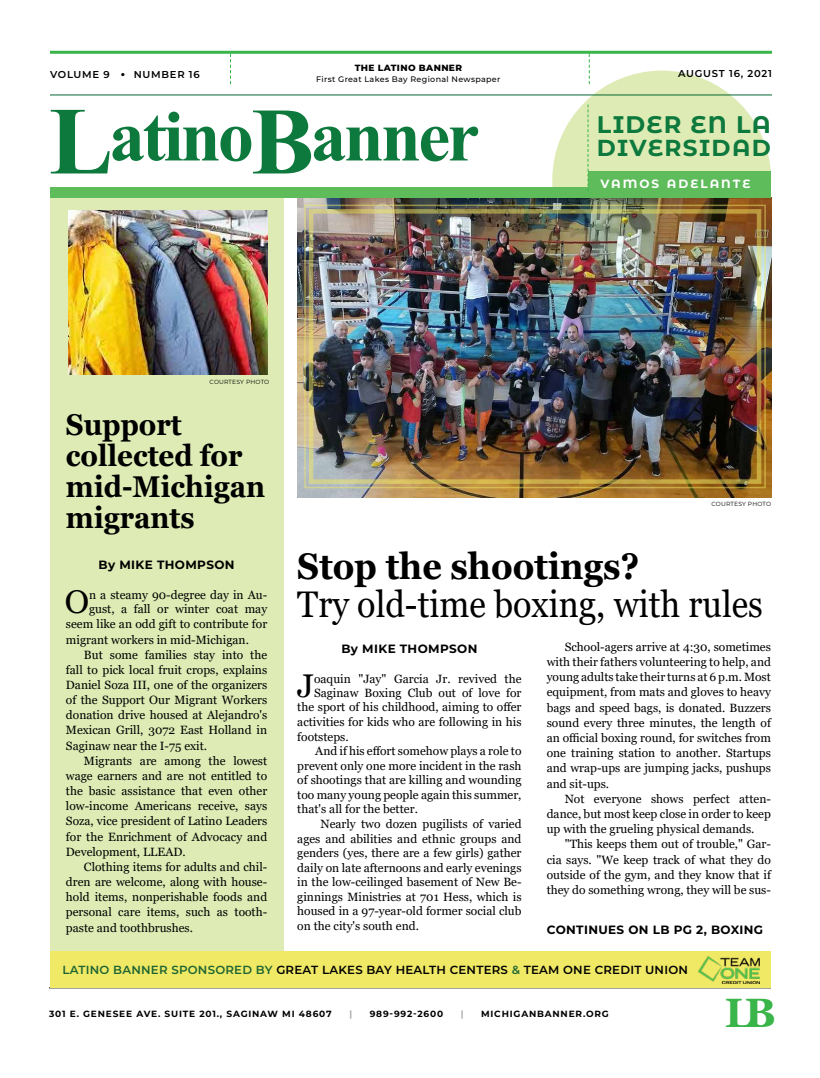
<style>
.page{position:relative;width:820px;height:1078px;background:#fff}
.page>*{position:absolute;margin:0;border:0;box-sizing:border-box;transform-origin:0 0}
.t1{font:700 72px "Times New Roman";letter-spacing:-.04em;color:#0e793d}
.t2{font:700 41px "Georgia";color:#39b54a}
.t3{font:37px "Georgia";color:#000;scale:.92 1}
.t4{font:700 37px "Georgia";color:#000;scale:.92 1}
.t5{font:32.8px "Georgia";color:#000}
.t6{font:700 30px/31px "Georgia";color:#000;scale:.92 1}
.t7{font:700 24px "Montserrat Alternates";letter-spacing:.05em;color:#0d793d}
.t8{font:700 23.1px "Montserrat Alternates";letter-spacing:.06em;color:#0d793d}
.t9{font:12px/15.2px "Georgia";color:#000;text-align:justify}
.t10{font:700 12px "Montserrat";letter-spacing:.03em;color:#000}
.t11{font:700 12px "Montserrat Alternates";letter-spacing:.17em;color:#fff}
.t12{font:600 11.8px "Montserrat";letter-spacing:.02em;color:#000}
.t13{font:600 10px "Montserrat";letter-spacing:.075em;color:#000101}
.t14{font:700 9px "Montserrat";letter-spacing:.09em;color:#000}
.t15{font:800 9px "Montserrat";letter-spacing:.04em;color:#000101}
.t16{font:700 9px "Montserrat";color:#aaaaab}
.t17{font:500 8px "Montserrat";letter-spacing:.04em;color:#000101}
.t18{font:6px "Montserrat";letter-spacing:.02em;color:#000101}
.s1{font-size:96px}
.s2{font-size:95px}
.s3{color:#1f6533}
</style>
<div class="page">
<div style="left:552px;top:71px;width:218px;height:218px;background:#deebb4;border-radius:50%"></div>
<img style="left:297px;top:197px;width:473px;height:300px">
<div style="left:50px;top:197px;width:233px;height:753px;background:#deebb4"></div>
<hr style="left:49px;top:987px;width:721px;height:1px;background:#000">
<hr style="left:50px;top:51px;width:721px;height:3px;background:#39b54a">
<hr style="left:50px;top:94px;width:721px;height:1px;background:#056735">
<svg style="left:588px;top:54px;width:1px;height:30px"></svg>
<svg style="left:230px;top:54px;width:1px;height:30px"></svg>
<div style="left:50px;top:187px;width:720px;height:10px;background:#5fbc5b"></div>
<div style="left:588px;top:171px;width:182px;height:20px;background:#5fbc5b"></div>
<svg style="left:587px;top:104px;width:1px;height:87px"></svg>
<div style="left:50px;top:950px;width:720px;height:36px;background:#f0e965"></div>
<img style="left:698px;top:956px;width:61px;height:26px">
<img style="left:303px;top:204px;width:463px;height:285px">
<div style="left:308px;top:209px;width:453px;height:274px;border:4px solid #f0e965"></div>
<img style="left:68px;top:211px;width:199px;height:163px">
<p class="t15" style="left:354px;top:62px;width:109px">THE LATINO BANNER</p>
<p class="t17" style="left:316px;top:74px;width:186px">First Great Lakes Bay Regional Newspaper</p>
<p class="t13" style="left:50px;top:68px;width:151px">VOLUME 9 <sup>.</sup> NUMBER 16</p>
<p class="t13" style="left:677px;top:67px;width:95px">AUGUST 16, 2021</p>
<h3 class="t7" style="left:596px;top:107px;width:175px">LIDER EN LA</h3>
<h3 class="t8" style="left:596px;top:131px;width:176px">DIVERSIDAD</h3>
<p class="t11" style="left:600px;top:175px;width:151px">VAMOS ADELANTE</p>
<h1 class="t1" style="left:49px;top:84px;width:431px"><span class="s1">L</span>atino<span class="s2">B</span>anner</h1>
<p class="t18" style="left:209px;top:377px;width:61px">COURTESY PHOTO</p>
<h3 class="t6" style="left:66px;top:409px;width:218px">Support collected for mid-Michigan migrants</h3>
<p class="t10" style="left:99px;top:555px;width:137px">By MIKE THOMPSON</p>
<h3 class="t5" style="left:65px;top:582px;width:26px">O</h3>
<p class="t9" style="left:89px;top:587px;width:179px">n a steamy 90-degree day in Au-</p>
<p class="t9" style="left:89px;top:601px;width:179px">gust, a fall or winter coat may</p>
<p class="t9" style="left:66px;top:616px;width:203px">seem like an odd gift to contribute for</p>
<p class="t9" style="left:66px;top:632px;width:184px">migrant workers in mid-Michigan.</p>
<p class="t9" style="left:84px;top:647px;width:185px">But some families stay into the</p>
<p class="t9" style="left:66px;top:662px;width:203px">fall to pick local fruit crops, explains</p>
<p class="t9" style="left:66px;top:677px;width:203px">Daniel Soza III, one of the organizers</p>
<p class="t9" style="left:66px;top:692px;width:203px">of the Support Our Migrant Workers</p>
<p class="t9" style="left:66px;top:707px;width:203px">donation drive housed at Alejandro's</p>
<p class="t9" style="left:66px;top:722px;width:203px">Mexican Grill, 3072 East Holland in</p>
<p class="t9" style="left:66px;top:738px;width:143px">Saginaw near the I-75 exit.</p>
<p class="t9" style="left:84px;top:753px;width:185px">Migrants are among the lowest</p>
<p class="t9" style="left:66px;top:768px;width:203px">wage earners and are not entitled to</p>
<p class="t9" style="left:66px;top:783px;width:203px">the basic assistance that even other</p>
<p class="t9" style="left:66px;top:798px;width:203px">low-income Americans receive, says</p>
<p class="t9" style="left:66px;top:813px;width:203px">Soza, vice president of Latino Leaders</p>
<p class="t9" style="left:66px;top:828px;width:203px">for the Enrichment of Advocacy and</p>
<p class="t9" style="left:66px;top:844px;width:121px">Development, LLEAD.</p>
<p class="t9" style="left:84px;top:859px;width:185px">Clothing items for adults and chil-</p>
<p class="t9" style="left:66px;top:874px;width:203px">dren are welcome, along with house-</p>
<p class="t9" style="left:66px;top:889px;width:203px">hold items, nonperishable foods and</p>
<p class="t9" style="left:66px;top:904px;width:203px">personal care items, such as tooth-</p>
<p class="t9" style="left:66px;top:919px;width:128px">paste and toothbrushes.</p>
<p class="t18" style="left:711px;top:500px;width:61px">COURTESY PHOTO</p>
<h3 class="t4" style="left:297px;top:542px;width:373px">Stop the shootings?</h3>
<h3 class="t3" style="left:297px;top:581px;width:507px">Try old-time boxing, with rules</h3>
<p class="t10" style="left:341px;top:640px;width:137px">By MIKE THOMPSON</p>
<h3 class="t5" style="left:297px;top:665px;width:18px">J</h3>
<p class="t9" style="left:314px;top:670px;width:209px">oaquin "Jay" Garcia Jr. revived the</p>
<p class="t9" style="left:314px;top:685px;width:209px">Saginaw Boxing Club out of love for</p>
<p class="t9" style="left:297px;top:699px;width:226px">the sport of his childhood, aiming to offer</p>
<p class="t9" style="left:297px;top:714px;width:226px">activities for kids who are following in his</p>
<p class="t9" style="left:297px;top:729px;width:53px">footsteps.</p>
<p class="t9" style="left:315px;top:743px;width:208px">And if his effort somehow plays a role to</p>
<p class="t9" style="left:297px;top:758px;width:226px">prevent only one more incident in the rash</p>
<p class="t9" style="left:297px;top:772px;width:226px">of shootings that are killing and wounding</p>
<p class="t9" style="left:297px;top:787px;width:226px">too many young people again this summer,</p>
<p class="t9" style="left:297px;top:801px;width:122px">that's all for the better.</p>
<p class="t9" style="left:320px;top:816px;width:202px">Nearly two dozen pugilists of varied</p>
<p class="t9" style="left:297px;top:830px;width:226px">ages and abilities and ethnic groups and</p>
<p class="t9" style="left:297px;top:845px;width:226px">genders (yes, there are a few girls) gather</p>
<p class="t9" style="left:297px;top:860px;width:226px">daily on late afternoons and early evenings</p>
<p class="t9" style="left:297px;top:874px;width:226px">in the low-ceilinged basement of New Be-</p>
<p class="t9" style="left:297px;top:889px;width:226px">ginnings Ministries at 701 Hess, which is</p>
<p class="t9" style="left:297px;top:903px;width:226px">housed in a 97-year-old former social club</p>
<p class="t9" style="left:297px;top:918px;width:123px">on the city's south end.</p>
<p class="t9" style="left:546px;top:639px;width:226px;text-indent:18px">School-agers arrive at 4:30, sometimes with their fathers volunteering to help, and young adults take their turns at 6 p.m. Most equipment, from mats and gloves to heavy bags and speed bags, is donated. Buzzers sound every three minutes, the length of an official boxing round, for switches from one training station to another. Startups and wrap-ups are jumping jacks, pushups and sit-ups.</p>
<p class="t9" style="left:546px;top:791px;width:226px;text-indent:18px">Not everyone shows perfect atten&shy;dance, but most keep close in order to keep up with the grueling physical demands.</p>
<p class="t9" style="left:546px;top:836px;width:226px;text-indent:18px">"This keeps them out of trouble," Gar&shy;cia says. "We keep track of what they do outside of the gym, and they know that if they do something wrong, they will be sus-</p>
<p class="t10" style="left:546px;top:920px;width:218px">CONTINUES ON LB PG 2, BOXING</p>
<p class="t12" style="left:62px;top:961px;width:626px"><span class="s3">LATINO BANNER SPONSORED BY</span> GREAT LAKES BAY HEALTH CENTERS <span class="s3">&amp;</span> TEAM ONE CREDIT UNION</p>
<p class="t14" style="left:49px;top:1006px;width:284px">301 E. GENESEE AVE. SUITE 201., SAGINAW MI 48607</p>
<p class="t16" style="left:349px;top:1006px;width:4px">|</p>
<p class="t14" style="left:369px;top:1006px;width:75px">989-992-2600</p>
<p class="t16" style="left:460px;top:1006px;width:4px">|</p>
<p class="t14" style="left:481px;top:1006px;width:129px">MICHIGANBANNER.ORG</p>
<h2 class="t2" style="left:724px;top:986px;width:52px">LB</h2>
</div>
